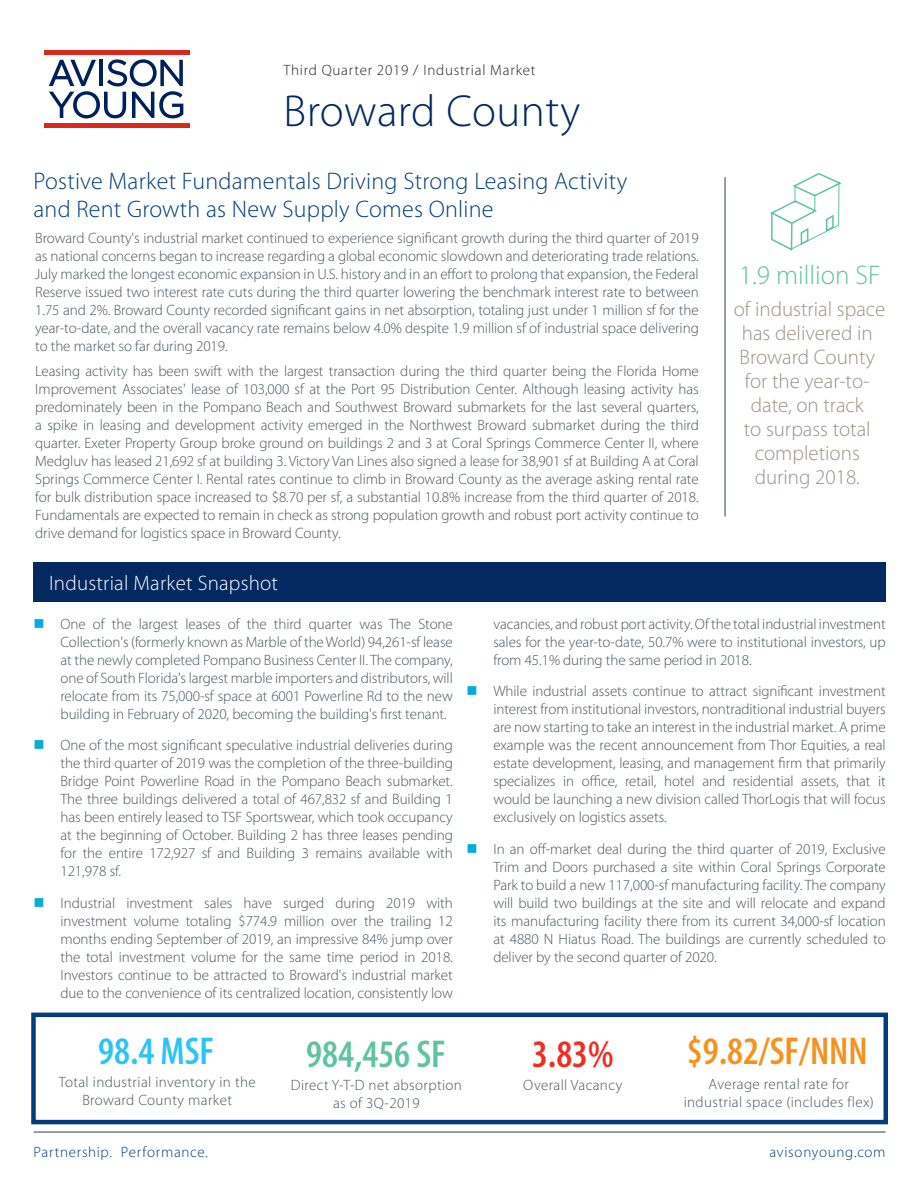
<style>
.page{position:relative;width:918px;height:1188px;background:#fff}
.page>*{position:absolute;margin:0;border:0;box-sizing:border-box;transform-origin:0 0}
.t1{font:300 45px "Myriad Pro";letter-spacing:.01em;color:#032960}
.Orange_21pt_Center{font:600 condensed 39px "Myriad Pro";color:#f6911e}
.Red_21pt_Center{font:600 condensed 39px "Myriad Pro";color:#60c2a0}
.Blue_21pt_Center{font:600 condensed 39px "Myriad Pro";color:#2cc4f1}
.Green_21pt_Center{font:600 condensed 39px "Myriad Pro";color:#ee2e22}
.t2{font:300 27px "Myriad Pro";color:#60c2a0}
._18pt_Left{font:300 24px/28.8px "Myriad Pro";letter-spacing:.01em;color:#003d79}
.t3{font:300 21px/24px "Myriad Pro";color:#9d9186;text-align:center}
.Title_36pt{font:300 21px "Myriad Pro";letter-spacing:.01em;color:#fff}
._8pt_Center{font:300 15px/18px "Myriad Pro";letter-spacing:-.005em;color:#45555f;text-align:justify}
._8pt_Center-2{font:300 15px/18px "Myriad Pro";letter-spacing:.025em;color:#45555f;text-align:center}
.t4{font:300 15px "Myriad Pro";letter-spacing:.045em;color:#003d79}
.t5{font:300 15px "Myriad Pro";letter-spacing:.05em;color:#231f20}
</style>
<div class="page">
<hr style="left:33px;top:1132px;width:853px;height:1px;background:#313e48">
<hr style="left:44px;top:50px;width:146px;height:4px;background:#da291c">
<hr style="left:44px;top:124px;width:146px;height:4px;background:#da291c">
<svg style="left:49px;top:59px;width:134px;height:59px"></svg>
<div style="left:33px;top:562px;width:853px;height:40px;background:#032960"></div>
<div style="left:31px;top:1013px;width:857px;height:111px;background:#fff;border:4px solid #013d7d"></div>
<hr style="left:725px;top:177px;width:1px;height:339px;background:#313e48">
<svg style="left:770px;top:173px;width:72px;height:78px"></svg>
<p class="t5" style="left:284px;top:61px;width:254px">Third Quarter 2019 / Industrial Market</p>
<h1 class="t1" style="left:284px;top:84px;width:298px">Broward County</h1>
<p class="_18pt_Left" style="left:33px;top:166px;width:595px">Postive Market Fundamentals Driving Strong Leasing Activity and Rent Growth as New Supply Comes Online</p>
<p class="_8pt_Center" style="left:35px;top:229px;width:665px">Broward County's industrial market continued to experience significant growth during the third quarter of 2019 as national concerns began to increase regarding a global economic slowdown and deteriorating trade relations.<br>July marked the longest economic expansion in U.S. history and in an effort to prolong that expansion, the Federal Reserve issued two interest rate cuts during the third quarter lowering the benchmark interest rate to between 1.75 and 2%. Broward County recorded significant gains in net absorption, totaling just under 1 million sf for the year-to-date, and the overall vacancy rate remains below 4.0% despite 1.9 million sf of industrial space delivering to the market so far during 2019.</p>
<p class="_8pt_Center" style="left:35px;top:362px;width:665px">Leasing activity has been swift with the largest transaction during the third quarter being the Florida Home Improvement Associates' lease of 103,000 sf at the Port 95 Distribution Center. Although leasing activity has predominately been in the Pompano Beach and Southwest Broward submarkets for the last several quarters, a spike in leasing and development activity emerged in the Northwest Broward submarket during the third quarter. Exeter Property Group broke ground on buildings 2 and 3 at Coral Springs Commerce Center II, where Medgluv has leased 21,692 sf at building 3. Victory Van Lines also signed a lease for 38,901 sf at Building A at Coral Springs Commerce Center I. Rental rates continue to climb in Broward County as the average asking rental rate for bulk distribution space increased to $8.70 per sf, a substantial 10.8% increase from the third quarter of 2018.<br>Fundamentals are expected to remain in check as strong population growth and robust port activity continue to drive demand for logistics space in Broward County.</p>
<p class="Title_36pt" style="left:49px;top:570px;width:231px">Industrial Market Snapshot</p>
<p class="t2" style="left:739px;top:259px;width:143px">1.9 million SF</p>
<p class="t3" style="left:734px;top:297px;width:153px">of industrial space has delivered in<br>Broward County for the year-to&shy;date, on track<br>to surpass total completions during 2018.</p>
<p class="_8pt_Center" style="left:60px;top:615px;width:394px">One of the largest leases of the third quarter was The Stone Collection's (formerly known as Marble of the World) 94,261-sf lease at the newly completed Pompano Business Center II. The company, one of South Florida's largest marble importers and distributors, will relocate from its 75,000-sf space at 6001 Powerline Rd to the new building in February of 2020, becoming the building's first tenant.</p>
<p class="_8pt_Center" style="left:60px;top:736px;width:394px">One of the most significant speculative industrial deliveries during the third quarter of 2019 was the completion of the three-building Bridge Point Powerline Road in the Pompano Beach submarket.<br>The three buildings delivered a total of 467,832 sf and Building 1 has been entirely leased to TSF Sportswear, which took occupancy at the beginning of October. Building 2 has three leases pending for the entire 172,927 sf and Building 3 remains available with 121,978 sf.</p>
<p class="_8pt_Center" style="left:60px;top:894px;width:394px">Industrial investment sales have surged during 2019 with investment volume totaling $774.9 million over the trailing 12 months ending September of 2019, an impressive 84% jump over the total investment volume for the same time period in 2018.<br>Investors continue to be attracted to Broward's industrial market due to the convenience of its centralized location, consistently low</p>
<p class="Blue_21pt_Center" style="left:98px;top:1027px;width:117px">98.4 MSF</p>
<p class="_8pt_Center-2" style="left:59px;top:1073px;width:199px">Total industrial inventory in the</p>
<p class="_8pt_Center-2" style="left:82px;top:1091px;width:151px">Broward County market</p>
<p class="Red_21pt_Center" style="left:306px;top:1030px;width:141px">984,456 SF</p>
<p class="_8pt_Center-2" style="left:291px;top:1076px;width:173px">Direct Y-T-D net absorption</p>
<p class="_8pt_Center-2" style="left:333px;top:1094px;width:88px">as of 3Q-2019</p>
<p class="_8pt_Center" style="left:493px;top:615px;width:394px">vacancies, and robust port activity. Of the total industrial investment sales for the year-to-date, 50.7% were to institutional investors, up from 45.1% during the same period in 2018.</p>
<p class="_8pt_Center" style="left:493px;top:682px;width:394px">While industrial assets continue to attract significant investment interest from institutional investors, nontraditional industrial buyers are now starting to take an interest in the industrial market. A prime example was the recent announcement from Thor Equities, a real estate development, leasing, and management firm that primarily specializes in office, retail, hotel and residential assets, that it would be launching a new division called ThorLogis that will focus exclusively on logistics assets.</p>
<p class="_8pt_Center" style="left:493px;top:840px;width:394px">In an off-market deal during the third quarter of 2019, Exclusive Trim and Doors purchased a site within Coral Springs Corporate Park to build a new 117,000-sf manufacturing facility. The company will build two buildings at the site and will relocate and expand its manufacturing facility there from its current 34,000-sf location at 4880 N Hiatus Road. The buildings are currently scheduled to deliver by the second quarter of 2020.</p>
<p class="Green_21pt_Center" style="left:532px;top:1030px;width:83px">3.83%</p>
<p class="_8pt_Center-2" style="left:523px;top:1076px;width:101px">Overall Vacancy</p>
<p class="Orange_21pt_Center" style="left:687px;top:1027px;width:182px">$9.82/SF/NNN</p>
<p class="_8pt_Center-2" style="left:684px;top:1075px;width:192px">Average rental rate for industrial space (includes flex)</p>
<p class="t4" style="left:33px;top:1142px;width:176px">Partnership. Performance.</p>
<p class="t4" style="left:770px;top:1142px;width:117px">avisonyoung.com</p>
</div>
